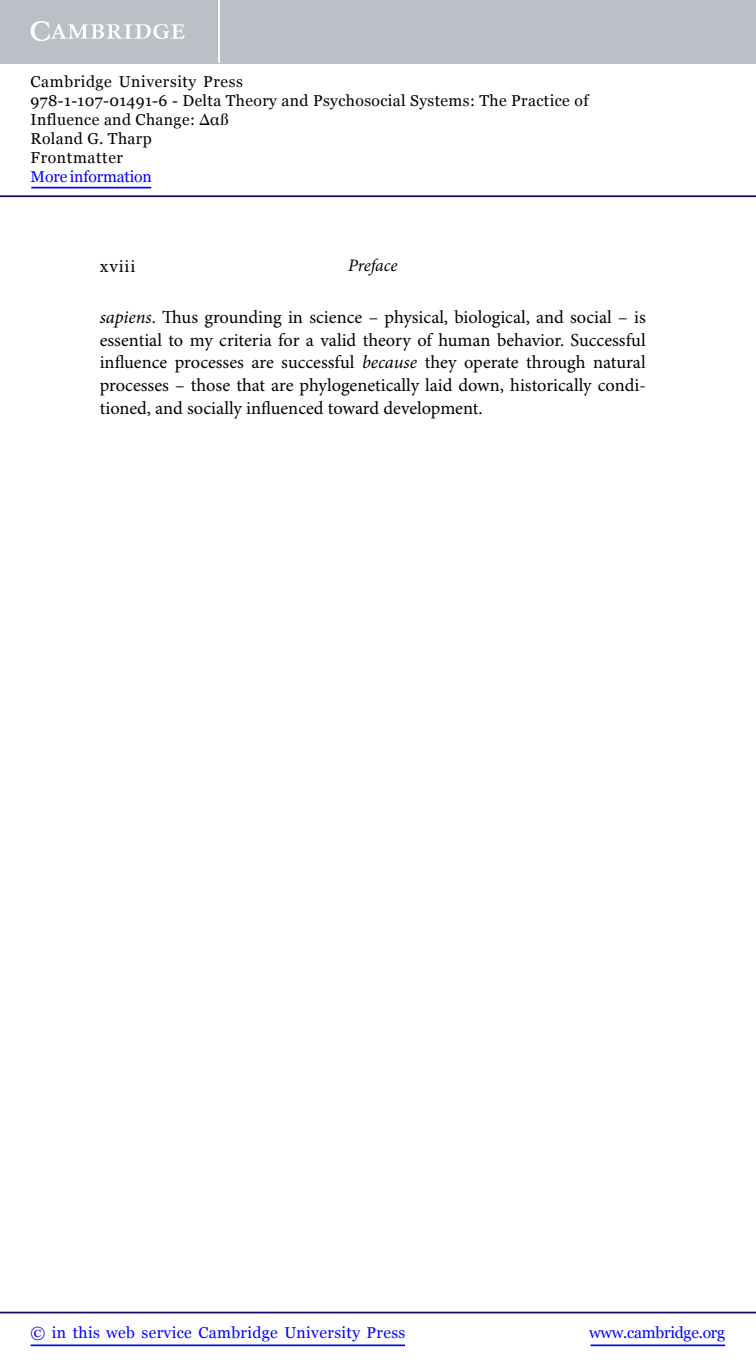
<style>
.page{position:relative;width:756px;height:1371px;background:#fff}
.page>*{position:absolute;margin:0;border:0;box-sizing:border-box;transform-origin:0 0}
.t1{font:18.38px/22.8px "Minion Pro";color:#000;text-align:justify}
.t2{font:italic 17.5px "Minion Pro";color:#000}
.t3{font:15.75px/18.9px "Georgia";letter-spacing:.025em;color:#000}
.t4{font:15.75px "Georgia";letter-spacing:.025em;color:#00f}
.t5{font:15.75px "Georgia";letter-spacing:-.015em;color:#00f}
.t6{font:15.75px "Georgia";letter-spacing:-.01em;color:#00f}
.s1{font-style:italic}
</style>
<div class="page">
<hr style="left:591px;top:1344px;width:134px;height:1px;background:#00f">
<hr style="left:0;top:1311px;width:756px;height:2px;background:#150666">
<hr style="left:31px;top:1344px;width:374px;height:1px;background:#00f">
<div style="left:0;top:0;width:756px;height:63px;background:#bac0c6"></div>
<svg style="left:31px;top:21px;width:154px;height:20px"></svg>
<hr style="left:218px;top:0;width:2px;height:63px;background:#fff">
<hr style="left:0;top:195px;width:756px;height:2px;background:#150666">
<hr style="left:31px;top:187px;width:120px;height:1px;background:#00f">
<p class="t3" style="left:31px;top:72px;width:559px">Cambridge University Press<br>978-1-107-01491-6 - Delta Theory and Psychosocial Systems: The Practice of<br>Influence and Change: Δαß<br>Roland G. Tharp<br>Frontmatter</p>
<p class="t6" style="left:31px;top:167px;width:123px">More information</p>
<p class="t1" style="left:100px;top:256px;width:37px">xviii</p>
<p class="t2" style="left:348px;top:259px;width:51px">Preface</p>
<p class="t1" style="left:100px;top:307px;width:548px"><span class="s1">sapiens</span> . Thus grounding in science – physical, biological, and social – is essential to my criteria for a valid theory of human behavior. Successful influence processes are successful <span class="s1">because</span> they operate through natural processes – those that are phylogenetically laid down, historically condi&shy;tioned, and socially influenced toward development.</p>
<p class="t4" style="left:31px;top:1323px;width:376px">© in this web service Cambridge University Press</p>
<p class="t5" style="left:589px;top:1323px;width:137px">www.cambridge.org</p>
</div>
